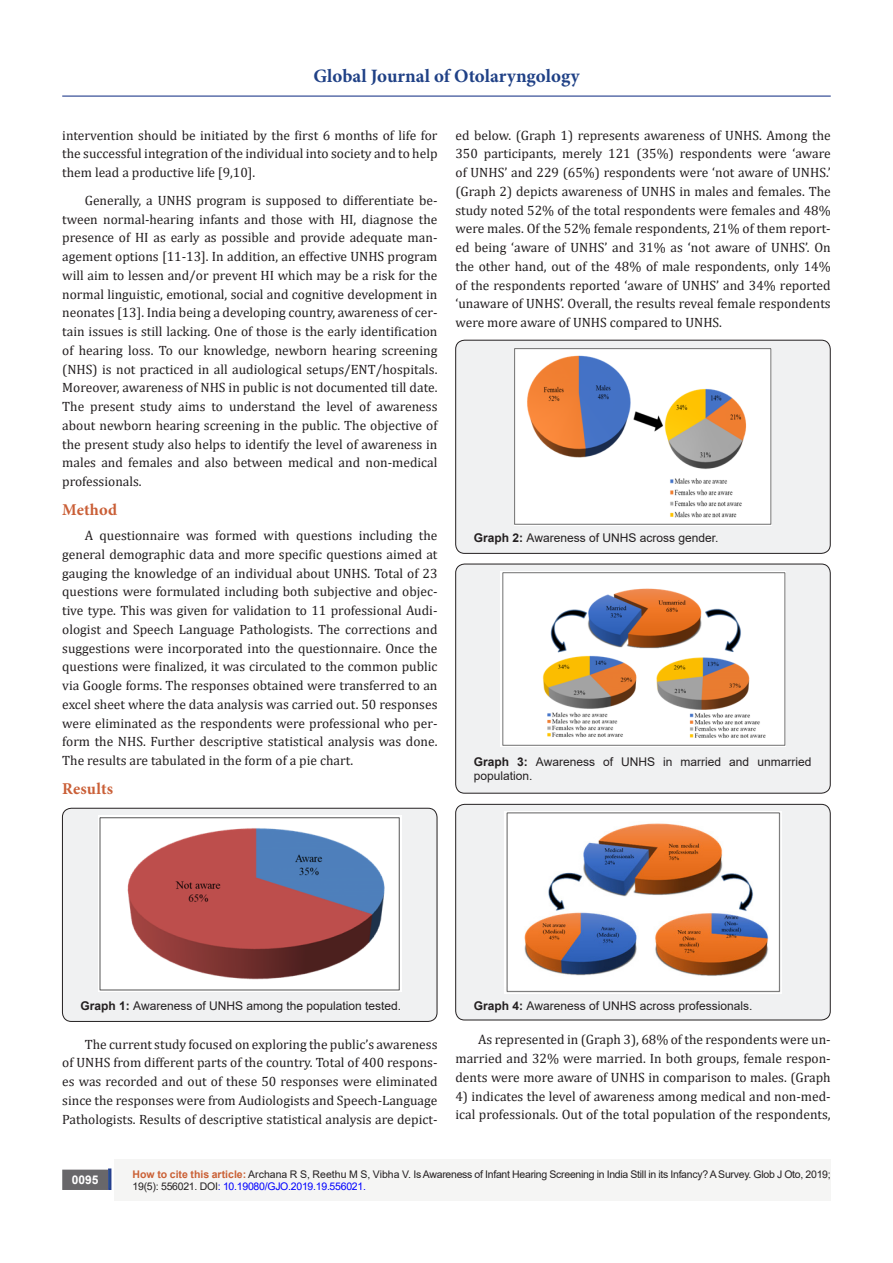
<style>
.page{position:relative;width:893px;height:1263px;background:#fff}
.page>*{position:absolute;margin:0;border:0;box-sizing:border-box;transform-origin:0 0}
.t1{font:700 18.9px "Minion Pro";color:#204186}
.No_Spacing{font:700 16.5px "Minion Pro";letter-spacing:.01em;color:#ca5f37}
.t2{font:13.5px/18.8px "Cambria";color:#231f20;text-align:justify}
.t3{font:12px/14.4px "Arial";color:#231f20}
.t4{font:700 12px "Arial";color:#fff}
.t5{font:10.5px/12.6px "Arial";letter-spacing:-.025em;color:#231f20}
.s1{font-weight:700}
.s2{font-weight:700;color:#ca6035}
.s3{color:#00f}
</style>
<div class="page">
<div style="left:115px;top:1160px;width:716px;height:41px;background:#f5f5f4"></div>
<div style="left:63px;top:1170px;width:44px;height:19px;background:#68676a"></div>
<div style="left:62px;top:1169px;width:46px;height:21px;border:2px solid #68676a"></div>
<hr style="left:62px;top:96px;width:769px;height:1px;background:#253f8e">
<div style="left:108px;top:1168px;width:3px;height:22px;background:#1c6d90;border:2px solid #253f8e"></div>
<div style="left:62px;top:808px;width:375px;height:213px;background:#f0f1f2;border-radius:9px"></div>
<div style="left:62px;top:808px;width:375px;height:214px;border:1px solid #231f20;border-radius:9px"></div>
<img style="left:98px;top:815px;width:303px;height:177px">
<div style="left:456px;top:340px;width:374px;height:213px;background:#f0f1f2;border-radius:9px"></div>
<div style="left:455px;top:340px;width:375px;height:214px;border:1px solid #231f20;border-radius:9px"></div>
<img style="left:514px;top:348px;width:258px;height:177px">
<div style="left:456px;top:564px;width:374px;height:229px;background:#f0f1f2;border-radius:9px"></div>
<div style="left:455px;top:564px;width:375px;height:229px;border:1px solid #231f20;border-radius:9px"></div>
<img style="left:500px;top:571px;width:286px;height:176px">
<div style="left:456px;top:804px;width:374px;height:216px;background:#f0f1f2;border-radius:9px"></div>
<div style="left:455px;top:804px;width:375px;height:216px;border:1px solid #231f20;border-radius:9px"></div>
<img style="left:504px;top:812px;width:278px;height:181px">
<h1 class="t1" style="left:313px;top:63px;width:268px">Global Journal of Otolaryngology</h1>
<p class="t2" style="left:62px;top:125px;width:377px">intervention should be initiated by the first 6 months of life for the successful integration of the individual into society and to help them lead a productive life [9,10].</p>
<p class="t2" style="left:62px;top:191px;width:377px;text-indent:22px">Generally, a UNHS program is supposed to differentiate be&shy;tween normal-hearing infants and those with HI, diagnose the presence of HI as early as possible and provide adequate man&shy;agement options [11-13]. In addition, an effective UNHS program will aim to lessen and/or prevent HI which may be a risk for the normal linguistic, emotional, social and cognitive development in neonates [13]. India being a developing country, awareness of cer&shy;tain issues is still lacking. One of those is the early identification of hearing loss. To our knowledge, newborn hearing screening (NHS) is not practiced in all audiological setups/ENT/hospitals.<br>Moreover, awareness of NHS in public is not documented till date.<br>The present study aims to understand the level of awareness about newborn hearing screening in the public. The objective of the present study also helps to identify the level of awareness in males and females and also between medical and non-medical professionals.</p>
<p class="No_Spacing" style="left:62px;top:498px;width:56px">Method</p>
<p class="t2" style="left:62px;top:526px;width:377px;text-indent:22px">A questionnaire was formed with questions including the general demographic data and more specific questions aimed at gauging the knowledge of an individual about UNHS. Total of 23 questions were formulated including both subjective and objec&shy;tive type. This was given for validation to 11 professional Audi&shy;ologist and Speech Language Pathologists. The corrections and suggestions were incorporated into the questionnaire. Once the questions were finalized, it was circulated to the common public via Google forms. The responses obtained were transferred to an excel sheet where the data analysis was carried out. 50 responses were eliminated as the respondents were professional who per&shy;form the NHS. Further descriptive statistical analysis was done.<br>The results are tabulated in the form of a pie chart.</p>
<p class="No_Spacing" style="left:62px;top:777px;width:52px">Results</p>
<p class="t2" style="left:455px;top:125px;width:377px">ed below. (Graph 1) represents awareness of UNHS. Among the 350 participants, merely 121 (35%) respondents were ‘aware of UNHS’ and 229 (65%) respondents were ‘not aware of UNHS.’ (Graph 2) depicts awareness of UNHS in males and females. The study noted 52% of the total respondents were females and 48% were males. Of the 52% female respondents, 21% of them report&shy;ed being ‘aware of UNHS’ and 31% as ‘not aware of UNHS’. On the other hand, out of the 48% of male respondents, only 14% of the respondents reported ‘aware of UNHS’ and 34% reported ‘unaware of UNHS’. Overall, the results reveal female respondents were more aware of UNHS compared to UNHS.</p>
<p class="t3" style="left:474px;top:530px;width:246px"><span class="s1">Graph 2:</span> Awareness of UNHS across gender.</p>
<p class="t3" style="left:474px;top:754px;width:339px"><span class="s1">Graph 3:</span> Awareness of UNHS in married and unmarried population.</p>
<p class="t3" style="left:81px;top:998px;width:322px"><span class="s1">Graph 1:</span> Awareness of UNHS among the population tested.</p>
<p class="t2" style="left:62px;top:1034px;width:377px;text-indent:22px">The current study focused on exploring the public’s awareness of UNHS from different parts of the country. Total of 400 respons&shy;es was recorded and out of these 50 responses were eliminated since the responses were from Audiologists and Speech-Language Pathologists. Results of descriptive statistical analysis are depict-</p>
<p class="t3" style="left:474px;top:999px;width:280px"><span class="s1">Graph 4:</span> Awareness of UNHS across professionals.</p>
<p class="t2" style="left:455px;top:1030px;width:377px;text-indent:22px">As represented in (Graph 3), 68% of the respondents were un&shy;married and 32% were married. In both groups, female respon&shy;dents were more aware of UNHS in comparison to males. (Graph</p>
<p class="t2" style="left:455px;top:1087px;width:377px">4) indicates the level of awareness among medical and non-med&shy;ical professionals. Out of the total population of the respondents,</p>
<p class="t4" style="left:72px;top:1171px;width:28px">0095</p>
<p class="t5" style="left:133px;top:1168px;width:700px"><span class="s2">How to cite this article:</span> Archana R S, Reethu M S, Vibha V. Is Awareness of Infant Hearing Screening in India Still in its Infancy? A Survey. Glob J Oto, 2019;<br>19(5): 556021. DOI<span class="s3">: 10.19080/GJO.2019.19.556021.</span></p>
</div>
